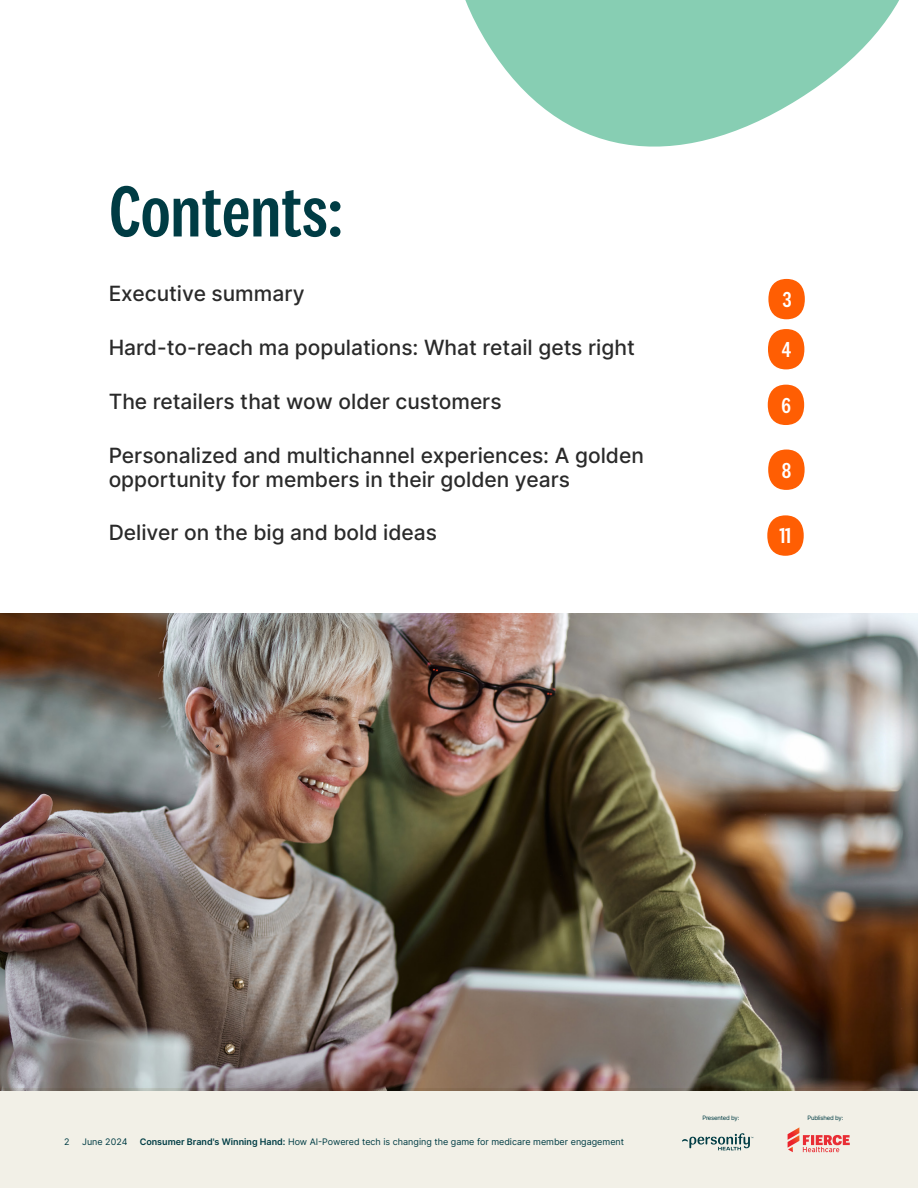
<style>
.page{position:relative;width:918px;height:1188px;background:#fff}
.page>*{position:absolute;margin:0;border:0;box-sizing:border-box;transform-origin:0 0}
.t1{font:500 75px "National 2 Condensed";color:#003c44}
.t2{font:500 22.5px "National 2 Condensed";color:#fff}
.t3{font:500 21px/24px "Inter";color:#2a2a2a}
.t4{font:9px "Inter";color:#003c44}
.t5{font:6px "Inter";letter-spacing:-.03em;color:#003c44}
.s1{font-weight:600}
</style>
<div class="page">
<div style="left:0;top:1089px;width:918px;height:99px;background:#f2f0e7"></div>
<div style="left:768px;top:279px;width:37px;height:40px;background:#ff5e03;border-radius:50%"></div>
<div style="left:768px;top:329px;width:36px;height:40px;background:#ff5e03;border-radius:50%"></div>
<div style="left:768px;top:385px;width:36px;height:40px;background:#ff5e03;border-radius:50%"></div>
<div style="left:768px;top:450px;width:37px;height:40px;background:#ff5e03;border-radius:50%"></div>
<div style="left:767px;top:515px;width:37px;height:41px;background:#ff5e03;border-radius:50%"></div>
<svg style="left:465px;top:0;width:434px;height:147px;fill:#87ceb3"></svg>
<img style="left:0;top:614px;width:918px;height:476px">
<svg style="left:682px;top:1133px;width:71px;height:17px"></svg>
<svg style="left:788px;top:1127px;width:62px;height:25px"></svg>
<h1 class="t1" style="left:109px;top:170px;width:235px">Contents:</h1>
<p class="t3" style="left:109px;top:281px;width:198px">Executive summary</p>
<p class="t3" style="left:109px;top:335px;width:528px">Hard-to-reach ma populations: What retail gets right</p>
<p class="t3" style="left:109px;top:389px;width:394px">The retailers that wow older customers</p>
<p class="t3" style="left:109px;top:442px;width:537px">Personalized and multichannel experiences: A golden opportunity for members in their golden years</p>
<p class="t3" style="left:109px;top:520px;width:330px">Deliver on the big and bold ideas</p>
<p class="t2" style="left:783px;top:287px;width:10px">3</p>
<p class="t2" style="left:782px;top:337px;width:11px">4</p>
<p class="t2" style="left:782px;top:393px;width:11px">6</p>
<p class="t2" style="left:782px;top:458px;width:11px">8</p>
<p class="t2" style="left:780px;top:523px;width:13px">11</p>
<p class="t4" style="left:64px;top:1135px;width:7px">2</p>
<p class="t4" style="left:82px;top:1135px;width:47px">June 2024</p>
<p class="t4" style="left:140px;top:1135px;width:486px"><span class="s1">Consumer Brand's Winning Hand:</span> How AI-Powered tech is changing the game for medicare member engagement</p>
<p class="t5" style="left:702px;top:1113px;width:39px">Presented by:</p>
<p class="t5" style="left:807px;top:1114px;width:37px">Published by:</p>
</div>
